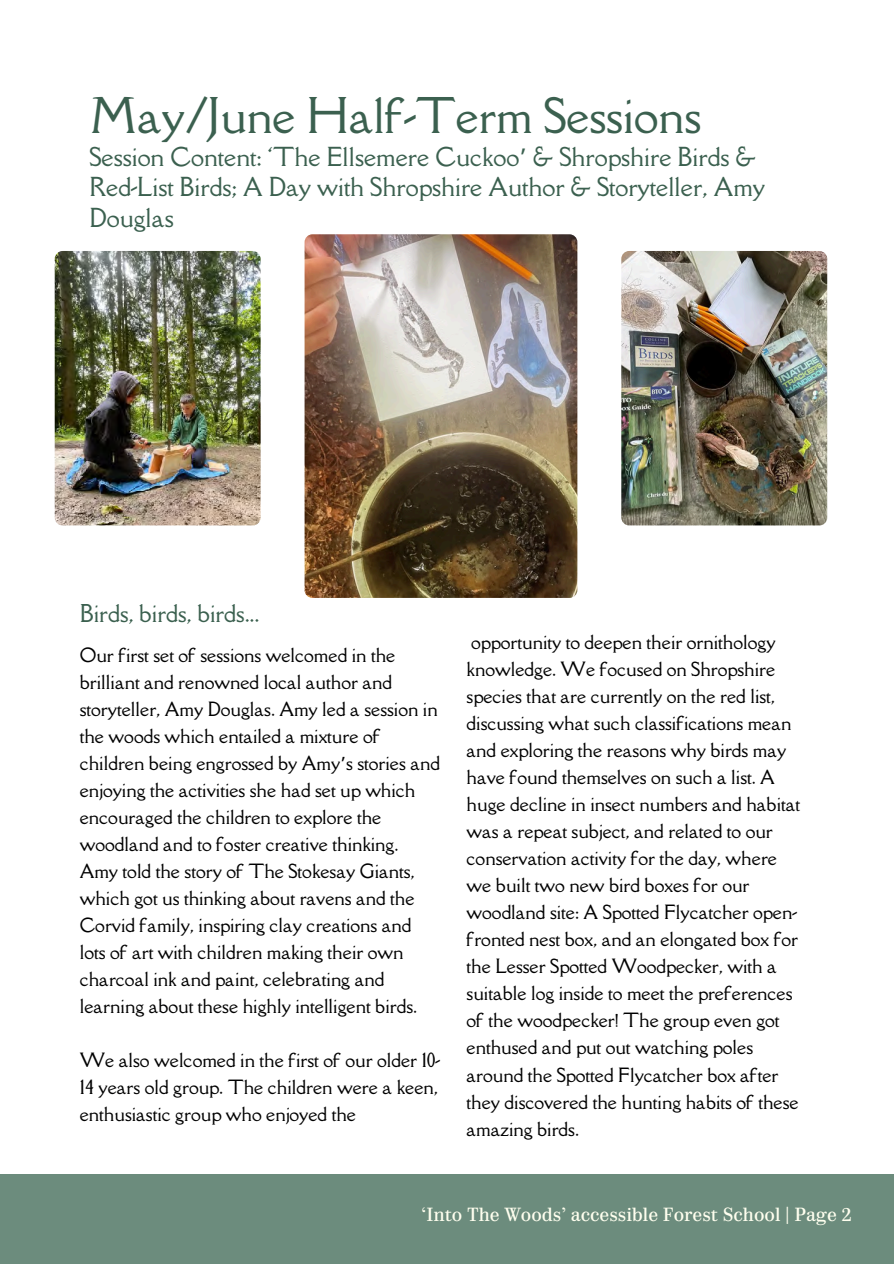
<style>
.page{position:relative;width:894px;height:1264px;background:#fff}
.page>*{position:absolute;margin:0;border:0;box-sizing:border-box;transform-origin:0 0}
.t1{font:45px "Della Respira";color:#3b604f}
.t2{font:24px/30.3px "Della Respira";color:#3b604f}
.t3{font:22.5px "Della Respira";color:#3b604f}
.t4{font:18px/27px "Della Respira";color:#000001}
.t5{font:18px "Parmigiano Piccolo HL";color:#ffffef}
.s1{font-family:"Noto Sans Gurmukhi"}
</style>
<div class="page">
<div style="left:0;top:1174px;width:893px;height:89px;background:#6c8c7d"></div>
<img style="left:621px;top:251px;width:206px;height:274px;border-radius:8px">
<img style="left:304px;top:234px;width:273px;height:364px;border-radius:8px">
<img style="left:55px;top:251px;width:205px;height:274px;border-radius:8px">
<h1 class="t1" style="left:89px;top:85px;width:613px">May/June Half-Term Sessions</h1>
<h2 class="t2" style="left:89px;top:141px;width:677px">Session Content: ‘The Ellsemere Cuckoo<span class="s1">’</span> &amp; Shropshire Birds &amp;<br>Red-List Birds; A Day with Shropshire Author &amp; Storyteller, Amy<br>Douglas</h2>
<p class="t3" style="left:80px;top:597px;width:181px">Birds, birds, birds...</p>
<p class="t4" style="left:80px;top:641px;width:361px">Our first set of sessions welcomed in the brilliant and renowned local author and storyteller, Amy Douglas. Amy led a session in the woods which entailed a mixture of children being engrossed by Amy<span class="s1">’</span>s stories and enjoying the activities she had set up which encouraged the children to explore the woodland and to foster creative thinking.<br>Amy told the story of The Stokesay Giants, which got us thinking about ravens and the Corvid family, inspiring clay creations and lots of art with children making their own charcoal ink and paint, celebrating and learning about these highly intelligent birds.</p>
<p class="t4" style="left:80px;top:1046px;width:361px;text-align:justify">We also welcomed in the first of our older 10- 14 years old group. The children were a keen, enthusiastic group who enjoyed the</p>
<h2 class="t4" style="left:466px;top:628px;width:335px">opportunity to deepen their ornithology knowledge. We focused on Shropshire species that are currently on the red list, discussing what such classifications mean and exploring the reasons why birds may have found themselves on such a list. A huge decline in insect numbers and habitat was a repeat subject, and related to our conservation activity for the day, where we built two new bird boxes for our woodland site: A Spotted Flycatcher open&shy;fronted nest box, and an elongated box for the Lesser Spotted Woodpecker, with a suitable log inside to meet the preferences of the woodpecker! The group even got enthused and put out watching poles around the Spotted Flycatcher box after they discovered the hunting habits of these amazing birds.</h2>
<h3 class="t5" style="left:421px;top:1203px;width:431px">‘Into The Woods’ accessible Forest School | Page 2</h3>
</div>
